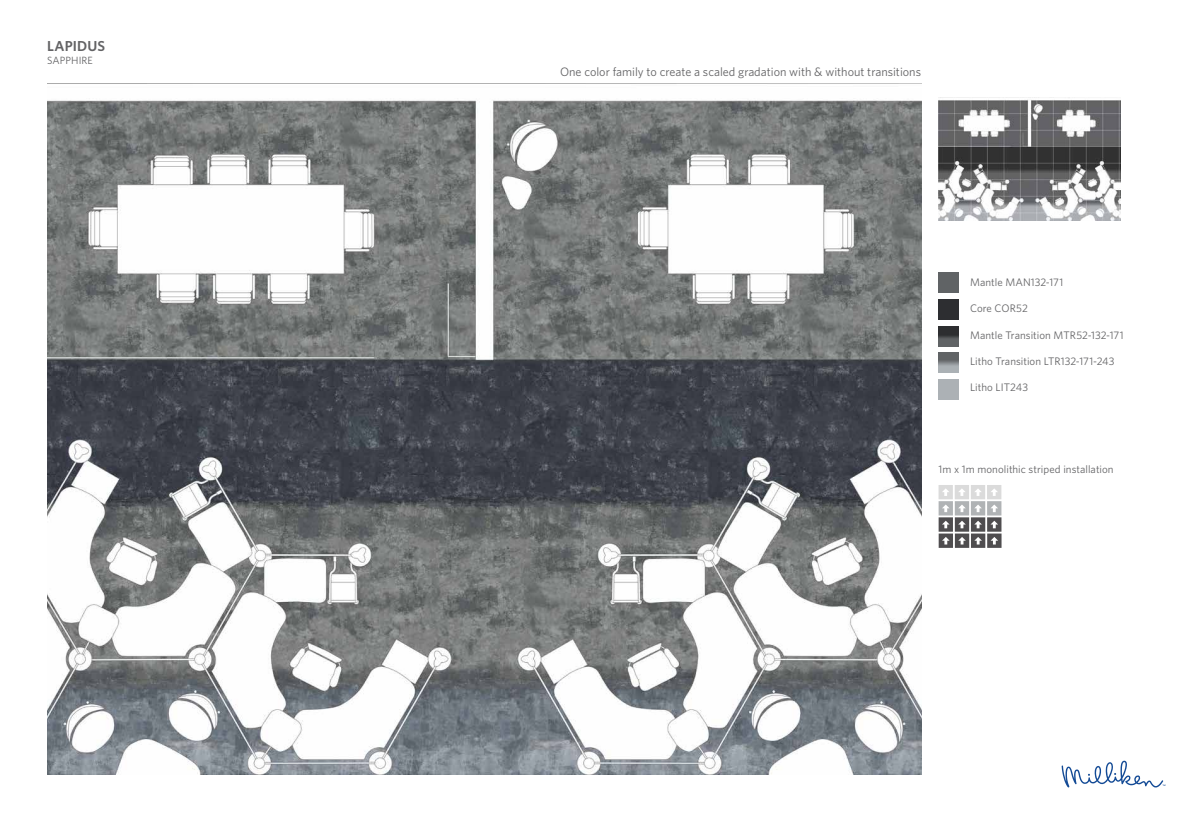
<style>
.page{position:relative;width:1197px;height:819px;background:#fff}
.page>*{position:absolute;margin:0;border:0;box-sizing:border-box;transform-origin:0 0}
.t1{font:600 14.44px "Whitney";letter-spacing:.005em;color:#636365}
.t2{font:12.25px "Whitney";color:#636365}
.t3{font:10.94px "Whitney";letter-spacing:.005em;color:#636365}
.t4{font:10.5px "Whitney";letter-spacing:.005em;color:#636365}
</style>
<div class="page">
<svg style="left:1062px;top:761px;width:104px;height:27px"></svg>
<img style="left:47px;top:100px;width:874px;height:674px">
<img style="left:939px;top:99px;width:181px;height:122px">
<img style="left:939px;top:273px;width:20px;height:20px">
<img style="left:939px;top:299px;width:20px;height:20px">
<img style="left:939px;top:326px;width:20px;height:20px">
<img style="left:939px;top:353px;width:20px;height:20px">
<svg style="left:939px;top:485px;width:63px;height:63px"></svg>
<h1 class="t1" style="left:47px;top:36px;width:59px">LAPIDUS</h1>
<p class="t4" style="left:47px;top:53px;width:47px">SAPPHIRE</p>
<p class="t2" style="left:560px;top:63px;width:362px">One color family to create a scaled gradation with &amp; without transitions</p>
<p class="t3" style="left:970px;top:275px;width:95px">Mantle MAN132-171</p>
<p class="t3" style="left:970px;top:301px;width:59px">Core COR52</p>
<p class="t3" style="left:970px;top:328px;width:155px">Mantle Transition MTR52-132-171</p>
<p class="t3" style="left:970px;top:354px;width:146px">Litho Transition LTR132-171-243</p>
<p class="t3" style="left:970px;top:380px;width:60px">Litho LIT243</p>
<p class="t3" style="left:939px;top:462px;width:177px">1m x 1m monolithic striped installation</p>
</div>
